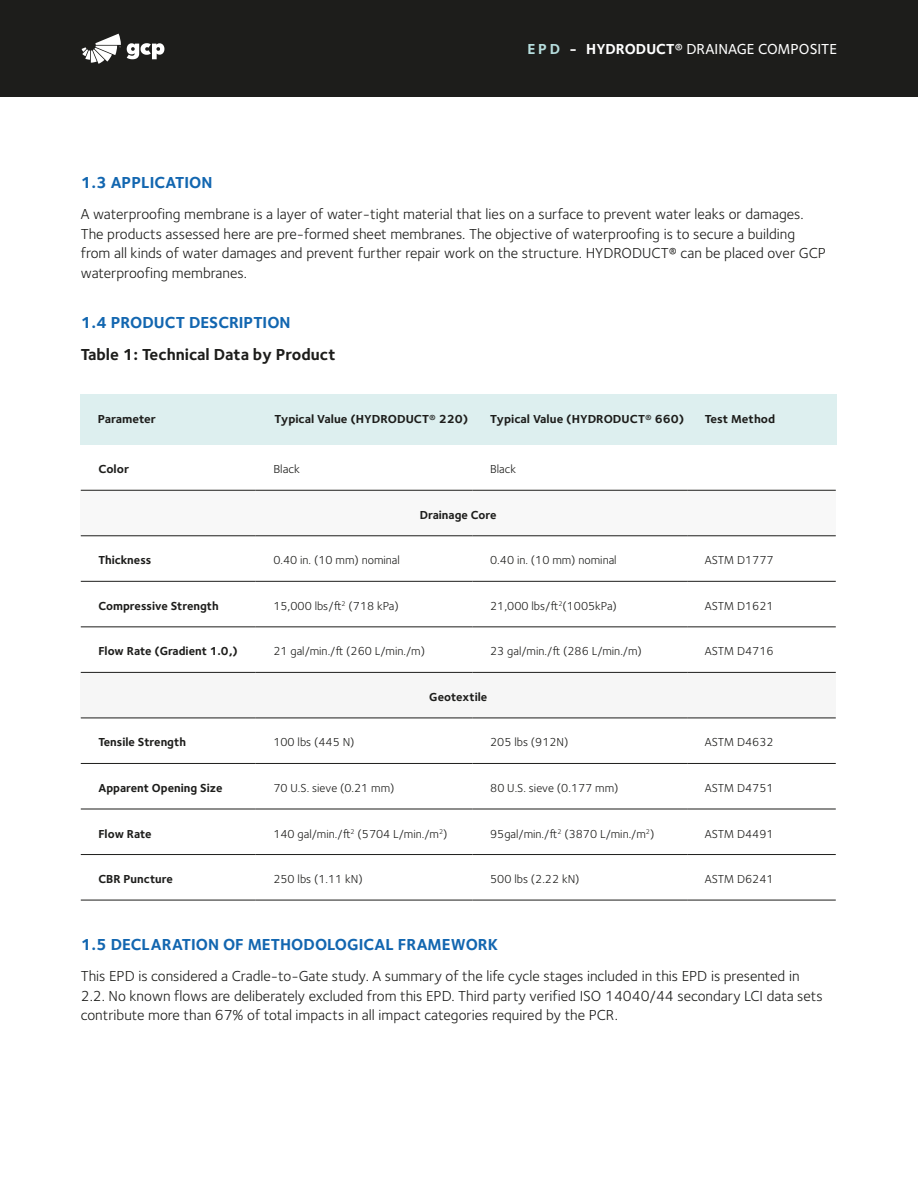
<style>
.page{position:relative;width:918px;height:1188px;background:#fff}
.page>*{position:absolute;margin:0;border:0;box-sizing:border-box;transform-origin:0 0}
.t1{font:700 16.5px "Foundry Sterling";color:#1266b0}
.t2{font:700 16.5px "Foundry Sterling";color:#1d1d1b}
.t3{font:15px/19.5px "Foundry Sterling";color:#1d1d1b}
.t4{font:500 15px "Foundry Sterling";color:#fff}
.t5{font:12px "Foundry Sterling";color:#1d1d1b}
.t6{font:700 12px "Foundry Sterling";color:#1d1d1b}
.t7{font:700 12px "Foundry Sterling";color:#1d1d1b;scale:1.04 1}
.t8{font:12px "Foundry Sterling";color:#1d1d1b;scale:1.04 1}
.s1{font-weight:700;color:#b6dede}
.s2{font-weight:700}
</style>
<div class="page">
<svg style="left:81px;top:489px;width:755px;height:411px"></svg>
<div style="left:81px;top:490px;width:755px;height:46px;background:#f8f8f8"></div>
<div style="left:81px;top:672px;width:755px;height:46px;background:#f6f6f6"></div>
<hr style="left:81px;top:490px;width:175px;height:1px;background:#1d1d1b">
<hr style="left:256px;top:490px;width:217px;height:1px;background:#1d1d1b">
<hr style="left:473px;top:490px;width:214px;height:1px;background:#1d1d1b">
<hr style="left:687px;top:490px;width:149px;height:1px;background:#1d1d1b">
<hr style="left:81px;top:536px;width:175px;height:1px;background:#1d1d1b">
<hr style="left:256px;top:536px;width:217px;height:1px;background:#1d1d1b">
<hr style="left:473px;top:536px;width:214px;height:1px;background:#1d1d1b">
<hr style="left:687px;top:536px;width:149px;height:1px;background:#1d1d1b">
<hr style="left:81px;top:581px;width:175px;height:1px;background:#1d1d1b">
<hr style="left:256px;top:581px;width:217px;height:1px;background:#1d1d1b">
<hr style="left:473px;top:581px;width:214px;height:1px;background:#1d1d1b">
<hr style="left:687px;top:581px;width:149px;height:1px;background:#1d1d1b">
<hr style="left:81px;top:627px;width:175px;height:1px;background:#1d1d1b">
<hr style="left:256px;top:627px;width:217px;height:1px;background:#1d1d1b">
<hr style="left:473px;top:627px;width:214px;height:1px;background:#1d1d1b">
<hr style="left:687px;top:627px;width:149px;height:1px;background:#1d1d1b">
<hr style="left:81px;top:672px;width:175px;height:1px;background:#1d1d1b">
<hr style="left:256px;top:672px;width:217px;height:1px;background:#1d1d1b">
<hr style="left:473px;top:672px;width:214px;height:1px;background:#1d1d1b">
<hr style="left:687px;top:672px;width:149px;height:1px;background:#1d1d1b">
<hr style="left:81px;top:718px;width:175px;height:1px;background:#1d1d1b">
<hr style="left:256px;top:718px;width:217px;height:1px;background:#1d1d1b">
<hr style="left:473px;top:718px;width:214px;height:1px;background:#1d1d1b">
<hr style="left:687px;top:718px;width:149px;height:1px;background:#1d1d1b">
<hr style="left:81px;top:763px;width:175px;height:1px;background:#1d1d1b">
<hr style="left:256px;top:763px;width:217px;height:1px;background:#1d1d1b">
<hr style="left:473px;top:763px;width:214px;height:1px;background:#1d1d1b">
<hr style="left:687px;top:763px;width:149px;height:1px;background:#1d1d1b">
<hr style="left:81px;top:809px;width:175px;height:1px;background:#1d1d1b">
<hr style="left:256px;top:809px;width:217px;height:1px;background:#1d1d1b">
<hr style="left:473px;top:809px;width:214px;height:1px;background:#1d1d1b">
<hr style="left:687px;top:809px;width:149px;height:1px;background:#1d1d1b">
<hr style="left:81px;top:854px;width:175px;height:1px;background:#1d1d1b">
<hr style="left:256px;top:854px;width:217px;height:1px;background:#1d1d1b">
<hr style="left:473px;top:854px;width:214px;height:1px;background:#1d1d1b">
<hr style="left:687px;top:854px;width:149px;height:1px;background:#1d1d1b">
<hr style="left:81px;top:900px;width:175px;height:1px;background:#1d1d1b">
<hr style="left:256px;top:900px;width:217px;height:1px;background:#1d1d1b">
<hr style="left:473px;top:900px;width:214px;height:1px;background:#1d1d1b">
<hr style="left:687px;top:900px;width:149px;height:1px;background:#1d1d1b">
<div style="left:81px;top:394px;width:756px;height:51px;background:#ddefef"></div>
<div style="left:0;top:0;width:918px;height:96px;background:#1d1d1b"></div>
<svg style="left:127px;top:43px;width:37px;height:16px"></svg>
<svg style="left:82px;top:34px;width:39px;height:30px"></svg>
<p class="t1" style="left:81px;top:173px;width:133px">1.3 APPLICATION</p>
<p class="t4" style="left:527px;top:40px;width:311px"><span class="s1">E P D</span> <span class="s2">- HYDRODUCT®</span> DRAINAGE COMPOSITE</p>
<p class="t3" style="left:81px;top:205px;width:747px">A waterproofing membrane is a layer of water-tight material that lies on a surface to prevent water leaks or damages.<br>The products assessed here are pre-formed sheet membranes. The objective of waterproofing is to secure a building from all kinds of water damages and prevent further repair work on the structure. HYDRODUCT® can be placed over GCP waterproofing membranes.</p>
<p class="t1" style="left:81px;top:312px;width:211px">1.4 PRODUCT DESCRIPTION</p>
<p class="t2" style="left:81px;top:345px;width:256px">Table 1: Technical Data by Product</p>
<p class="t7" style="left:98px;top:412px;width:58px">Parameter</p>
<p class="t7" style="left:274px;top:412px;width:188px">Typical Value (HYDRODUCT® 220)</p>
<p class="t7" style="left:490px;top:412px;width:188px">Typical Value (HYDRODUCT® 660)</p>
<p class="t7" style="left:705px;top:412px;width:69px">Test Method</p>
<p class="t7" style="left:98px;top:462px;width:31px">Color</p>
<p class="t8" style="left:273px;top:462px;width:27px">Black</p>
<p class="t5" style="left:490px;top:462px;width:27px">Black</p>
<p class="t6" style="left:420px;top:508px;width:78px">Drainage Core</p>
<p class="t6" style="left:98px;top:553px;width:55px">Thickness</p>
<p class="t5" style="left:273px;top:553px;width:128px">0.40 in. (10 mm) nominal</p>
<p class="t5" style="left:490px;top:553px;width:128px">0.40 in. (10 mm) nominal</p>
<p class="t5" style="left:705px;top:553px;width:70px">ASTM D1777</p>
<p class="t6" style="left:98px;top:599px;width:122px">Compressive Strength</p>
<p class="t5" style="left:273px;top:599px;width:127px">15,000 lbs/ft<sup>2</sup> (718 kPa)</p>
<p class="t5" style="left:490px;top:599px;width:128px">21,000 lbs/ft<sup>2</sup>(1005kPa)</p>
<p class="t5" style="left:705px;top:599px;width:70px">ASTM D1621</p>
<p class="t6" style="left:98px;top:644px;width:141px">Flow Rate (Gradient 1.0,)</p>
<p class="t5" style="left:273px;top:644px;width:153px">21 gal/min./ft (260 L/min./m)</p>
<p class="t5" style="left:490px;top:644px;width:153px">23 gal/min./ft (286 L/min./m)</p>
<p class="t5" style="left:705px;top:644px;width:70px">ASTM D4716</p>
<p class="t6" style="left:429px;top:690px;width:59px">Geotextile</p>
<p class="t6" style="left:98px;top:735px;width:89px">Tensile Strength</p>
<p class="t5" style="left:273px;top:736px;width:83px">100 lbs (445 N)</p>
<p class="t5" style="left:490px;top:736px;width:80px">205 lbs (912N)</p>
<p class="t5" style="left:705px;top:736px;width:70px">ASTM D4632</p>
<p class="t6" style="left:98px;top:781px;width:126px">Apparent Opening Size</p>
<p class="t5" style="left:273px;top:781px;width:123px">70 U.S. sieve (0.21 mm)</p>
<p class="t5" style="left:490px;top:781px;width:130px">80 U.S. sieve (0.177 mm)</p>
<p class="t5" style="left:705px;top:781px;width:70px">ASTM D4751</p>
<p class="t6" style="left:98px;top:826px;width:55px">Flow Rate</p>
<p class="t5" style="left:273px;top:827px;width:176px">140 gal/min./ft<sup>2</sup> (5704 L/min./m<sup>2</sup>)</p>
<p class="t5" style="left:490px;top:827px;width:166px">95gal/min./ft<sup>2</sup> (3870 L/min./m<sup>2</sup>)</p>
<p class="t5" style="left:705px;top:827px;width:70px">ASTM D4491</p>
<p class="t6" style="left:98px;top:872px;width:76px">CBR Puncture</p>
<p class="t5" style="left:273px;top:872px;width:91px">250 lbs (1.11 kN)</p>
<p class="t5" style="left:490px;top:872px;width:91px">500 lbs (2.22 kN)</p>
<p class="t5" style="left:705px;top:872px;width:70px">ASTM D6241</p>
<p class="t1" style="left:81px;top:935px;width:419px">1.5 DECLARATION OF METHODOLOGICAL FRAMEWORK</p>
<p class="t3" style="left:81px;top:967px;width:743px">This EPD is considered a Cradle-to-Gate study. A summary of the life cycle stages included in this EPD is presented in<br>2.2. No known flows are deliberately excluded from this EPD. Third party verified ISO 14040/44 secondary LCI data sets contribute more than 67% of total impacts in all impact categories required by the PCR.</p>
</div>
